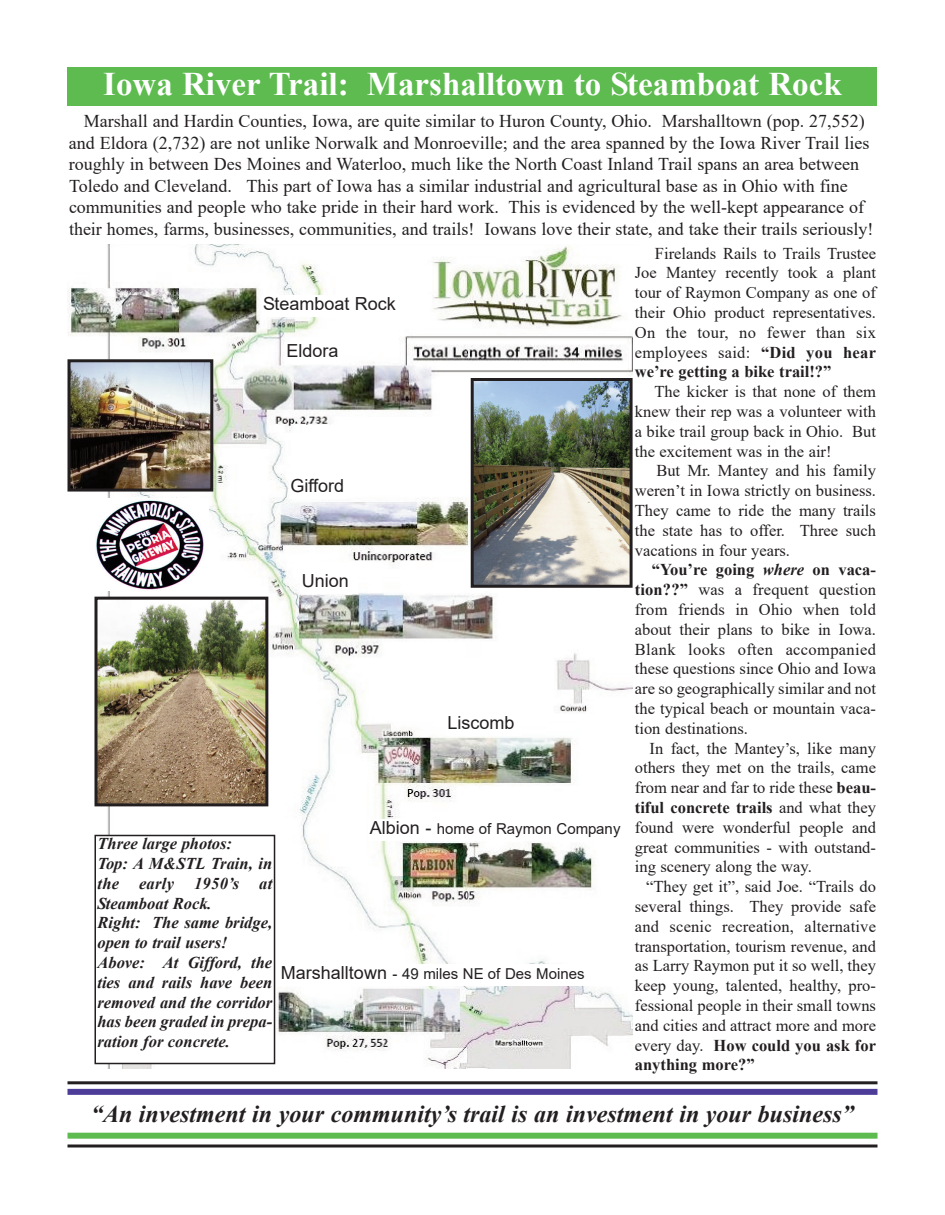
<style>
.page{position:relative;width:945px;height:1215px;background:#fff}
.page>*{position:absolute;margin:0;border:0;box-sizing:border-box;transform-origin:0 0}
.t1{font:700 33px "Times New Roman";color:#fff}
.t2{font:italic 700 24px "Times New Roman";color:#231f20}
.t3{font:18px/21.6px "Times New Roman";color:#231f20}
.t4{font:18px "Arial";color:#231f20}
.t5{font:16.5px/19.8px "Times New Roman";color:#231f20;text-align:justify}
.t6{font:italic 700 16.5px/19.8px "Times New Roman";color:#231f20}
.t7{font:15px "Arial";color:#231f20}
.s1{font-size:18px}
.s2{font-weight:700}
.s3{font-weight:700;font-style:italic}
</style>
<div class="page">
<div style="left:68px;top:1089px;width:810px;height:6px;background:#4d3c98"></div>
<div style="left:68px;top:1133px;width:810px;height:6px;background:#5ebb50"></div>
<hr style="left:68px;top:1081px;width:810px;height:3px;background:#231f20">
<svg style="left:68px;top:1144px;width:810px;height:4px;background:#595657"></svg>
<div style="left:68px;top:68px;width:810px;height:38px;background:#5ebb50"></div>
<img style="left:68px;top:244px;width:565px;height:825px">
<img style="left:98px;top:601px;width:166px;height:201px">
<div style="left:94px;top:597px;width:174px;height:209px;border:3px solid #231f20"></div>
<img style="left:475px;top:382px;width:154px;height:202px">
<div style="left:471px;top:378px;width:162px;height:210px;border:3px solid #231f20"></div>
<img style="left:72px;top:363px;width:137px;height:125px">
<div style="left:68px;top:359px;width:145px;height:133px;border:3px solid #231f20"></div>
<div style="left:95px;top:836px;width:180px;height:228px;background:#fff"></div>
<div style="left:94px;top:835px;width:181px;height:229px;border:2px solid #231f20"></div>
<div style="left:262px;top:296px;width:148px;height:21px;background:#fff"></div>
<div style="left:285px;top:342px;width:57px;height:22px;background:#fff"></div>
<div style="left:289px;top:478px;width:57px;height:21px;background:#fff"></div>
<div style="left:300px;top:573px;width:58px;height:21px;background:#fff"></div>
<div style="left:446px;top:714px;width:76px;height:21px;background:#fff"></div>
<div style="left:368px;top:820px;width:264px;height:21px;background:#fff"></div>
<div style="left:279px;top:964px;width:351px;height:22px;background:#fff"></div>
<div style="left:96px;top:498px;width:113px;height:92px;background:#fff"></div>
<img style="left:96px;top:500px;width:108px;height:90px">
<h1 class="t1" style="left:103px;top:65px;width:740px">Iowa River Trail: Marshalltown to Steamboat Rock</h1>
<p class="t3" style="left:69px;top:110px;width:806px;text-indent:15px">Marshall and Hardin Counties, Iowa, are quite similar to Huron County, Ohio. Marshalltown (pop. 27,552) and Eldora (2,732) are not unlike Norwalk and Monroeville; and the area spanned by the Iowa River Trail lies roughly in between Des Moines and Waterloo, much like the North Coast Inland Trail spans an area between Toledo and Cleveland. This part of Iowa has a similar industrial and agricultural base as in Ohio with fine communities and people who take pride in their hard work. This is evidenced by the well-kept appearance of their homes, farms, businesses, communities, and trails! Iowans love their state, and take their trails seriously!</p>
<p class="t4" style="left:263px;top:294px;width:134px">Steamboat Rock</p>
<p class="t4" style="left:287px;top:341px;width:54px">Eldora</p>
<p class="t4" style="left:291px;top:476px;width:55px">Gifford</p>
<p class="t4" style="left:302px;top:571px;width:49px">Union</p>
<p class="t4" style="left:447px;top:712px;width:69px">Liscomb</p>
<p class="t6" style="left:97px;top:834px;width:176px">Three large photos:<br>Top: A M&amp;STL Train, in the early 1950’s at<br>Steamboat Rock.<br>Right: The same bridge, open to trail users!<br>Above: At Gifford, the ties and rails have been removed and the corridor has been graded in prepa&shy;ration for concrete.</p>
<p class="t7" style="left:370px;top:821px;width:252px"><span class="s1">Albion -</span> home of Raymon Company</p>
<p class="t7" style="left:281px;top:965px;width:305px"><span class="s1">Marshalltown</span> - 49 miles NE of Des Moines</p>
<p class="t5" style="left:635px;top:243px;width:243px;text-indent:20px">Firelands Rails to Trails Trustee Joe Mantey recently took a plant tour of Raymon Company as one of their Ohio product representatives.<br>On the tour, no fewer than six employees said: <span class="s2">“Did you hear we’re getting a bike trail!?”</span></p>
<p class="t5" style="left:635px;top:382px;width:243px;text-indent:20px">The kicker is that none of them knew their rep was a volunteer with a bike trail group back in Ohio. But the excitement was in the air!</p>
<p class="t5" style="left:635px;top:461px;width:243px;text-indent:22px">But Mr. Mantey and his family weren’t in Iowa strictly on business.<br>They came to ride the many trails the state has to offer. Three such vacations in four years.</p>
<p class="t5" style="left:635px;top:560px;width:243px;text-indent:17px"><span class="s2">“You’re going</span> <span class="s3">where</span> <span class="s2">on vaca&shy;tion??”</span> was a frequent question from friends in Ohio when told about their plans to bike in Iowa.<br>Blank looks often accompanied these questions since Ohio and Iowa are so geographically similar and not the typical beach or mountain vaca&shy;tion destinations.</p>
<p class="t5" style="left:635px;top:738px;width:243px;text-indent:15px">In fact, the Mantey’s, like many others they met on the trails, came from near and far to ride these <span class="s2">beau&shy;tiful concrete trails</span> and what they found were wonderful people and great communities - with outstand&shy;ing scenery along the way.</p>
<p class="t5" style="left:635px;top:877px;width:243px;text-indent:11px">“They get it”, said Joe. “Trails do several things. They provide safe and scenic recreation, alternative transportation, tourism revenue, and as Larry Raymon put it so well, they keep young, talented, healthy, pro&shy;fessional people in their small towns and cities and attract more and more every day. <span class="s2">How could you ask for anything more?”</span></p>
<h2 class="t2" style="left:91px;top:1100px;width:764px">“An investment in your community’s trail is an investment in your business”</h2>
</div>
